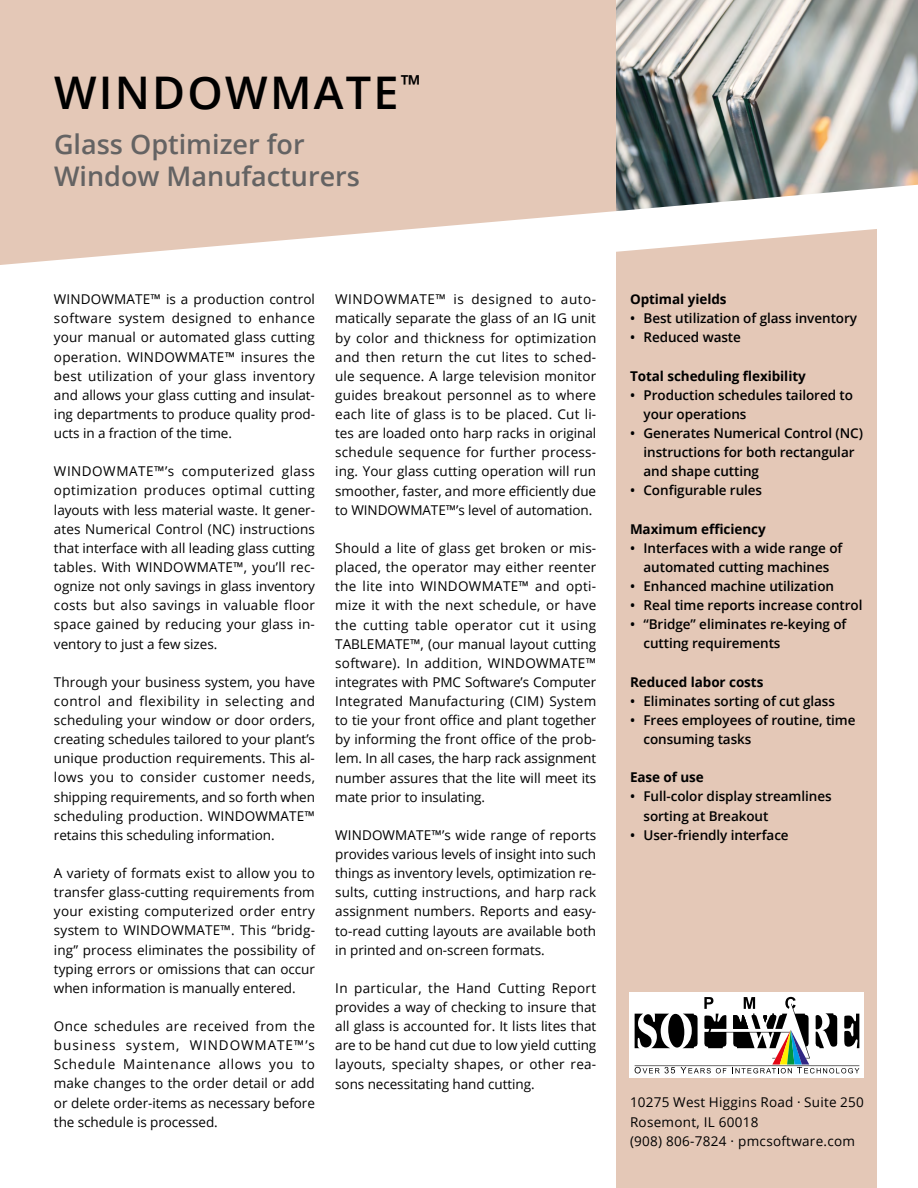
<style>
.page{position:relative;width:918px;height:1188px;background:#fff}
.page>*{position:absolute;margin:0;border:0;box-sizing:border-box;transform-origin:0 0}
.t1{font:600 45px "Open Sans";letter-spacing:.05em;color:#000}
.t2{font:600 27px/32.4px "Open Sans";color:#646363}
.t3{font:13.5px/19.2px "Open Sans";letter-spacing:-.005em;color:#000;text-align:justify}
.t4{font:600 13.5px/19.2px "Open Sans";letter-spacing:-.005em;color:#000}
.t5{font:700 13.5px "Open Sans";letter-spacing:-.005em;color:#000}
.t6{font:13.5px/19.2px "Open Sans";letter-spacing:.02em;color:#000}
</style>
<div class="page">
<div style="left:0;top:0;width:617px;height:180px;background:#e4c8b7"></div>
<div style="left:616px;top:228px;width:262px;height:960px;background:#e4c8b7"></div>
<img style="left:617px;top:0;width:301px;height:180px">
<svg style="left:0;top:180px;width:918px;height:134px"></svg>
<div style="left:630px;top:992px;width:234px;height:86px;background:#fff"></div>
<svg style="left:635px;top:997px;width:224px;height:76px"></svg>
<h1 class="t1" style="left:54px;top:61px;width:368px">WINDOWMATE<sup>™</sup></h1>
<h2 class="t2" style="left:54px;top:127px;width:308px">Glass Optimizer for<br>Window Manufacturers</h2>
<p class="t3" style="left:54px;top:289px;width:263px">WINDOWMATE™ is a production control software system designed to enhance your manual or automated glass cutting operation. WINDOWMATE™ insures the best utilization of your glass inventory and allows your glass cutting and insulat&shy;ing departments to produce quality prod&shy;ucts in a fraction of the time.</p>
<p class="t3" style="left:54px;top:462px;width:263px">WINDOWMATE™’s computerized glass optimization produces optimal cutting layouts with less material waste. It gener&shy;ates Numerical Control (NC) instructions that interface with all leading glass cutting tables. With WINDOWMATE™, you’ll rec&shy;ognize not only savings in glass inventory costs but also savings in valuable floor space gained by reducing your glass in&shy;ventory to just a few sizes.</p>
<p class="t3" style="left:54px;top:672px;width:263px">Through your business system, you have control and flexibility in selecting and scheduling your window or door orders, creating schedules tailored to your plant’s unique production requirements. This al&shy;lows you to consider customer needs, shipping requirements, and so forth when scheduling production. WINDOWMATE™ retains this scheduling information.</p>
<p class="t3" style="left:54px;top:863px;width:263px">A variety of formats exist to allow you to transfer glass-cutting requirements from your existing computerized order entry system to WINDOWMATE™. This “bridg&shy;ing” process eliminates the possibility of typing errors or omissions that can occur when information is manually entered.</p>
<p class="t3" style="left:54px;top:1016px;width:263px">Once schedules are received from the business system, WINDOWMATE™’s Schedule Maintenance allows you to make changes to the order detail or add or delete order-items as necessary before the schedule is processed.</p>
<p class="t3" style="left:335px;top:289px;width:263px">WINDOWMATE™ is designed to auto&shy;matically separate the glass of an IG unit by color and thickness for optimization and then return the cut lites to sched&shy;ule sequence. A large television monitor guides breakout personnel as to where each lite of glass is to be placed. Cut li&shy;tes are loaded onto harp racks in original schedule sequence for further process&shy;ing. Your glass cutting operation will run smoother, faster, and more efficiently due to WINDOWMATE™’s level of automation.</p>
<p class="t3" style="left:335px;top:538px;width:263px">Should a lite of glass get broken or mis&shy;placed, the operator may either reenter the lite into WINDOWMATE™ and opti&shy;mize it with the next schedule, or have the cutting table operator cut it using TABLEMATE™, (our manual layout cutting software). In addition, WINDOWMATE™ integrates with PMC Software’s Computer Integrated Manufacturing (CIM) System to tie your front office and plant together by informing the front office of the prob&shy;lem. In all cases, the harp rack assignment number assures that the lite will meet its mate prior to insulating.</p>
<p class="t3" style="left:335px;top:825px;width:263px">WINDOWMATE™’s wide range of reports provides various levels of insight into such things as inventory levels, optimization re&shy;sults, cutting instructions, and harp rack assignment numbers. Reports and easy&shy;to-read cutting layouts are available both in printed and on-screen formats.</p>
<p class="t3" style="left:335px;top:978px;width:263px">In particular, the Hand Cutting Report provides a way of checking to insure that all glass is accounted for. It lists lites that are to be hand cut due to low yield cutting layouts, specialty shapes, or other rea&shy;sons necessitating hand cutting.</p>
<p class="t5" style="left:630px;top:290px;width:98px">Optimal yields</p>
<p class="t4" style="left:630px;top:308px;width:229px">• Best utilization of glass inventory</p>
<p class="t4" style="left:630px;top:328px;width:112px">• Reduced waste</p>
<p class="t5" style="left:630px;top:366px;width:177px">Total scheduling flexibility</p>
<p class="t4" style="left:644px;top:385px;width:211px;text-indent:-14px">• Production schedules tailored to your operations</p>
<p class="t4" style="left:644px;top:423px;width:221px;text-indent:-14px">• Generates Numerical Control (NC) instructions for both rectangular and shape cutting</p>
<p class="t4" style="left:630px;top:481px;width:134px">• Configurable rules</p>
<p class="t5" style="left:630px;top:519px;width:137px">Maximum efficiency</p>
<p class="t4" style="left:630px;top:538px;width:214px;text-align:center">• Interfaces with a wide range of automated cutting machines</p>
<p class="t4" style="left:630px;top:576px;width:206px">• Enhanced machine utilization</p>
<p class="t4" style="left:630px;top:595px;width:234px">• Real time reports increase control</p>
<p class="t4" style="left:644px;top:615px;width:205px;text-indent:-14px">• “Bridge” eliminates re-keying of cutting requirements</p>
<p class="t5" style="left:630px;top:672px;width:135px">Reduced labor costs</p>
<p class="t4" style="left:630px;top:691px;width:207px">• Eliminates sorting of cut glass</p>
<p class="t4" style="left:644px;top:710px;width:214px;text-indent:-14px">• Frees employees of routine, time consuming tasks</p>
<p class="t5" style="left:630px;top:768px;width:75px">Ease of use</p>
<p class="t4" style="left:644px;top:787px;width:190px;text-indent:-14px">• Full-color display streamlines sorting at Breakout</p>
<p class="t4" style="left:630px;top:825px;width:160px">• User-friendly interface</p>
<p class="t6" style="left:630px;top:1093px;width:236px">10275 West Higgins Road · Suite 250<br>Rosemont, IL 60018<br>(908) 806-7824 · pmcsoftware.com</p>
</div>
